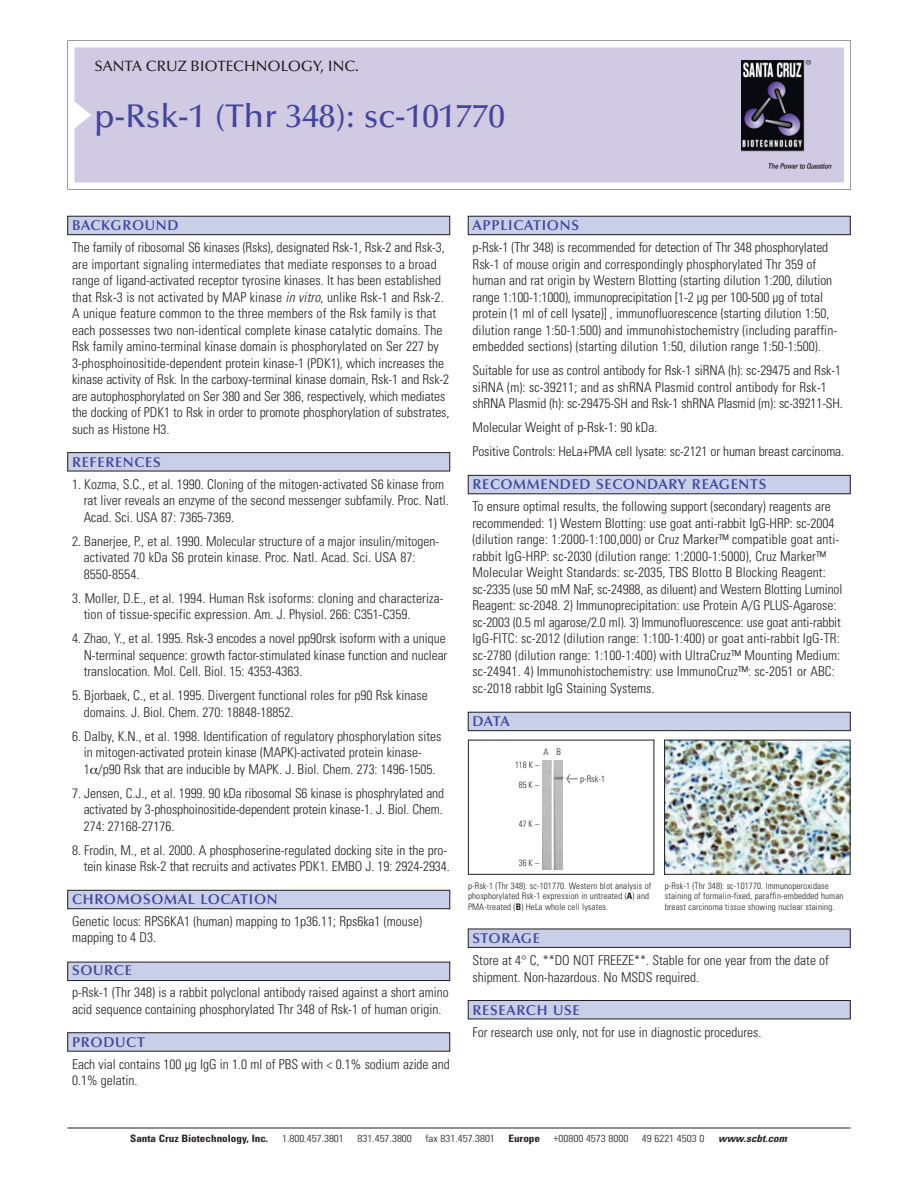
<style>
.page{position:relative;width:918px;height:1188px;background:#fff}
.page>*{position:absolute;margin:0;border:0;box-sizing:border-box;transform-origin:0 0}
.t1{font:500 33px "Optima";color:#41459c}
.t2{font:500 15px "Optima";color:#231f20}
.t3{font:600 14.25px "Optima";letter-spacing:.05em;color:#41459c}
.t4{font:300 condensed 13.5px/16.5px "Univers";color:#231f20}
.t5{font:300 condensed 10.2px "Univers";color:#231f20;scale:1.1 1}
.t6{font:700 condensed 10.2px "Univers";color:#231f20;scale:1.1 1}
.t7{font:italic 700 condensed 10.2px "Univers";color:#231f20;scale:1.1 1}
.t8{font:300 condensed 9px/10.5px "Univers";letter-spacing:.015em;color:#231f20}
.t9{font:300 condensed 9px/19.5px "Univers";letter-spacing:.015em;color:#231f20;text-align:center;scale:.95 1}
.s1{font-style:italic}
.s2{font-family:"Meta Plus";font-weight:400;font-stretch:normal;font-size:10.5px}
.s3{font-weight:700}
</style>
<div class="page">
<div style="left:468px;top:216px;width:382px;height:19px;background:#c7cfe9"></div>
<div style="left:468px;top:216px;width:382px;height:19px;border:1px solid #231f20"></div>
<div style="left:468px;top:475px;width:382px;height:19px;background:#c7cfe9"></div>
<div style="left:468px;top:475px;width:382px;height:19px;border:1px solid #231f20"></div>
<div style="left:468px;top:712px;width:382px;height:19px;background:#c7cfe9"></div>
<div style="left:468px;top:712px;width:382px;height:19px;border:1px solid #231f20"></div>
<div style="left:468px;top:929px;width:382px;height:18px;background:#c7cfe9"></div>
<div style="left:468px;top:929px;width:382px;height:19px;border:1px solid #231f20"></div>
<div style="left:468px;top:1001px;width:382px;height:18px;background:#c7cfe9"></div>
<div style="left:468px;top:1000px;width:382px;height:19px;border:1px solid #231f20"></div>
<svg style="left:68px;top:40px;width:783px;height:149px"></svg>
<div style="left:74px;top:47px;width:770px;height:135px;background:#d1cae3"></div>
<img style="left:741px;top:60px;width:90px;height:108px">
<hr style="left:68px;top:1128px;width:782px;height:1px;background:#231f20">
<div style="left:468px;top:740px;width:186px;height:135px;border:1px solid #231f20"></div>
<img style="left:666px;top:742px;width:182px;height:131px">
<div style="left:664px;top:740px;width:186px;height:135px;border:1px solid #231f20"></div>
<img style="left:543px;top:760px;width:20px;height:110px">
<div style="left:68px;top:216px;width:382px;height:19px;background:#c7cfe9"></div>
<div style="left:68px;top:216px;width:382px;height:19px;border:1px solid #231f20"></div>
<div style="left:68px;top:453px;width:382px;height:18px;background:#c7cfe9"></div>
<div style="left:68px;top:452px;width:382px;height:19px;border:1px solid #231f20"></div>
<div style="left:68px;top:962px;width:382px;height:19px;background:#c7cfe9"></div>
<div style="left:68px;top:962px;width:382px;height:19px;border:1px solid #231f20"></div>
<div style="left:68px;top:890px;width:382px;height:19px;background:#c7cfe9"></div>
<div style="left:68px;top:890px;width:382px;height:19px;border:1px solid #231f20"></div>
<div style="left:68px;top:1033px;width:382px;height:18px;background:#c7cfe9"></div>
<p class="t2" style="left:94px;top:60px;width:266px">SANTA CRUZ BIOTECHNOLOGY, INC.</p>
<h1 class="t1" style="left:94px;top:103px;width:412px">p-Rsk-1 (Thr 348): sc-101770</h1>
<p class="t3" style="left:72px;top:220px;width:108px">BACKGROUND</p>
<p class="t4" style="left:72px;top:241px;width:379px">The family of ribosomal S6 kinases (Rsks), designated Rsk-1, Rsk-2 and Rsk-3, are important signaling intermediates that mediate responses to a broad range of ligand-activated receptor tyrosine kinases. It has been established that Rsk-3 is not activated by MAP kinase <span class="s1">in vitro</span>, unlike Rsk-1 and Rsk-2.<br>A unique feature common to the three members of the Rsk family is that each possesses two non-identical complete kinase catalytic domains. The Rsk family amino-terminal kinase domain is phosphorylated on Ser 227 by 3-phosphoinositide-dependent protein kinase-1 (PDK1), which increases the kinase activity of Rsk. In the carboxy-terminal kinase domain, Rsk-1 and Rsk-2 are autophosphorylated on Ser 380 and Ser 386, respectively, which mediates the docking of PDK1 to Rsk in order to promote phosphorylation of substrates, such as Histone H3.</p>
<p class="t3" style="left:72px;top:456px;width:90px">REFERENCES</p>
<p class="t4" style="left:84px;top:477px;width:367px;text-indent:-12px">1. Kozma, S.C., et al. 1990. Cloning of the mitogen-activated S6 kinase from rat liver reveals an enzyme of the second messenger subfamily. Proc. Natl.<br>Acad. Sci. USA 87: 7365-7369.</p>
<p class="t4" style="left:84px;top:534px;width:357px;text-indent:-12px">2. Banerjee, P., et al. 1990. Molecular structure of a major insulin/mitogen&shy;activated 70 kDa S6 protein kinase. Proc. Natl. Acad. Sci. USA 87:<br>8550-8554.</p>
<p class="t4" style="left:84px;top:591px;width:361px;text-indent:-12px">3. Moller, D.E., et al. 1994. Human Rsk isoforms: cloning and characteriza&shy;tion of tissue-specific expression. Am. J. Physiol. 266: C351-C359.</p>
<p class="t4" style="left:84px;top:631px;width:365px;text-indent:-12px">4. Zhao, Y., et al. 1995. Rsk-3 encodes a novel pp90rsk isoform with a unique<br>N-terminal sequence: growth factor-stimulated kinase function and nuclear translocation. Mol. Cell. Biol. 15: 4353-4363.</p>
<p class="t4" style="left:84px;top:688px;width:346px;text-indent:-12px">5. Bjorbaek, C., et al. 1995. Divergent functional roles for p90 Rsk kinase domains. J. Biol. Chem. 270: 18848-18852.</p>
<p class="t4" style="left:72px;top:729px;width:371px;text-align:center">6. Dalby, K.N., et al. 1998. Identification of regulatory phosphorylation sites in mitogen-activated protein kinase (MAPK)-activated protein kinase-<br>1 /p90 Rsk that are inducible by MAPK. J. Biol. Chem. 273: 1496-1505.</p>
<p class="t4" style="left:84px;top:786px;width:362px;text-align:justify;text-indent:-12px">7. Jensen, C.J., et al. 1999. 90 kDa ribosomal S6 kinase is phosphrylated and activated by 3-phosphoinositide-dependent protein kinase-1. J. Biol. Chem.<br>274: 27168-27176.</p>
<p class="t4" style="left:72px;top:843px;width:379px;text-align:right">8. Frodin, M., et al. 2000. A phosphoserine-regulated docking site in the pro&shy;tein kinase Rsk-2 that recruits and activates PDK1. EMBO J. 19: 2924-2934.</p>
<p class="t3" style="left:72px;top:893px;width:207px">CHROMOSOMAL LOCATION</p>
<p class="t4" style="left:72px;top:914px;width:352px">Genetic locus: RPS6KA1 (human) mapping to 1p36.11; Rps6ka1 (mouse) mapping to 4 D3.</p>
<p class="t3" style="left:72px;top:965px;width:61px">SOURCE</p>
<p class="t4" style="left:72px;top:986px;width:378px">p-Rsk-1 (Thr 348) is a rabbit polyclonal antibody raised against a short amino acid sequence containing phosphorylated Thr 348 of Rsk-1 of human origin.</p>
<p class="t3" style="left:72px;top:1036px;width:74px">PRODUCT</p>
<p class="t4" style="left:72px;top:1057px;width:379px">Each vial contains 100 µg IgG in 1.0 ml of PBS with &lt; 0.1% sodium azide and<br>0.1% gelatin.</p>
<p class="t3" style="left:473px;top:220px;width:108px">APPLICATIONS</p>
<p class="t4" style="left:473px;top:241px;width:366px">p-Rsk-1 (Thr 348) is recommended for detection of Thr 348 phosphorylated Rsk-1 of mouse origin and correspondingly phosphorylated Thr 359 of human and rat origin by Western Blotting (starting dilution 1:200, dilution range 1:100-1:1000), immunoprecipitation [1-2 µg per 100-500 µg of total protein (1 ml of cell lysate)] , immunofluorescence (starting dilution 1:50, dilution range 1:50-1:500) and immunohistochemistry (including paraffin&shy;embedded sections) (starting dilution 1:50, dilution range 1:50-1:500).</p>
<p class="t4" style="left:473px;top:364px;width:372px">Suitable for use as control antibody for Rsk-1 siRNA (h): sc-29475 and Rsk-1 siRNA (m): sc-39211; and as shRNA Plasmid control antibody for Rsk-1 shRNA Plasmid (h): sc-29475-SH and Rsk-1 shRNA Plasmid (m): sc-39211-SH.</p>
<p class="t4" style="left:473px;top:417px;width:373px;line-height:24px">Molecular Weight of p-Rsk-1: 90 kDa.<br>Positive Controls: HeLa+PMA cell lysate: sc-2121 or human breast carcinoma.</p>
<p class="t3" style="left:473px;top:478px;width:295px">RECOMMENDED SECONDARY REAGENTS</p>
<p class="t4" style="left:473px;top:499px;width:371px">To ensure optimal results, the following support (secondary) reagents are recommended: 1) Western Blotting: use goat anti-rabbit IgG-HRP: sc-2004 (dilution range: 1:2000-1:100,000) or Cruz Marker™ compatible goat anti&shy;rabbit IgG-HRP: sc-2030 (dilution range: 1:2000-1:5000), Cruz Marker™ Molecular Weight Standards: sc-2035, TBS Blotto B Blocking Reagent: sc-2335 (use 50 mM NaF, sc-24988, as diluent) and Western Blotting Luminol Reagent: sc-2048. 2) Immunoprecipitation: use Protein A/G PLUS-Agarose: sc-2003 (0.5 ml agarose/2.0 ml). 3) Immunofluorescence: use goat anti-rabbit IgG-FITC: sc-2012 (dilution range: 1:100-1:400) or goat anti-rabbit IgG-TR: sc-2780 (dilution range: 1:100-1:400) with UltraCruz™ Mounting Medium: sc-24941. 4) Immunohistochemistry: use ImmunoCruz™: sc-2051 or ABC: sc-2018 rabbit IgG Staining Systems.</p>
<p class="t3" style="left:473px;top:715px;width:39px">DATA</p>
<p class="t8" style="left:544px;top:748px;width:19px">A B</p>
<p class="t9" style="left:515px;top:756px;width:27px">118 K –<br>85 K –</p>
<p class="t9" style="left:519px;top:815px;width:23px">47 K –</p>
<p class="t9" style="left:519px;top:854px;width:23px">36 K –</p>
<p class="t8" style="left:566px;top:775px;width:41px"><span class="s2">&lt;</span> p-Rsk-1</p>
<p class="t8" style="left:468px;top:881px;width:185px">p-Rsk-1 (Thr 348): sc-101770. Western blot analysis of phosphorylated Rsk-1 expression in untreated (<span class="s3">A</span>) and<br>PMA-treated (<span class="s3">B</span>) HeLa whole cell lysates.</p>
<p class="t8" style="left:665px;top:881px;width:180px">p-Rsk-1 (Thr 348): sc-101770. Immunoperoxidase staining of formalin-fixed, paraffin-embedded human breast carcinoma tissue showing nuclear staining.</p>
<p class="t3" style="left:473px;top:933px;width:69px">STORAGE</p>
<p class="t4" style="left:473px;top:954px;width:358px">Store at 4° C, **DO NOT FREEZE**. Stable for one year from the date of shipment. Non-hazardous. No MSDS required.</p>
<p class="t3" style="left:473px;top:1004px;width:109px">RESEARCH USE</p>
<p class="t4" style="left:473px;top:1025px;width:290px">For research use only, not for use in diagnostic procedures.</p>
<p class="t6" style="left:130px;top:1135px;width:127px">Santa Cruz Biotechnology, Inc.</p>
<p class="t5" style="left:282px;top:1135px;width:58px">1.800.457.3801</p>
<p class="t5" style="left:357px;top:1135px;width:51px">831.457.3800</p>
<p class="t5" style="left:425px;top:1135px;width:65px">fax 831.457.3801</p>
<p class="t6" style="left:508px;top:1135px;width:30px">Europe</p>
<p class="t5" style="left:554px;top:1135px;width:69px">+00800 4573 8000</p>
<p class="t5" style="left:642px;top:1135px;width:58px">49 6221 4503 0</p>
<p class="t7" style="left:718px;top:1135px;width:66px">www.scbt.com</p>
</div>
